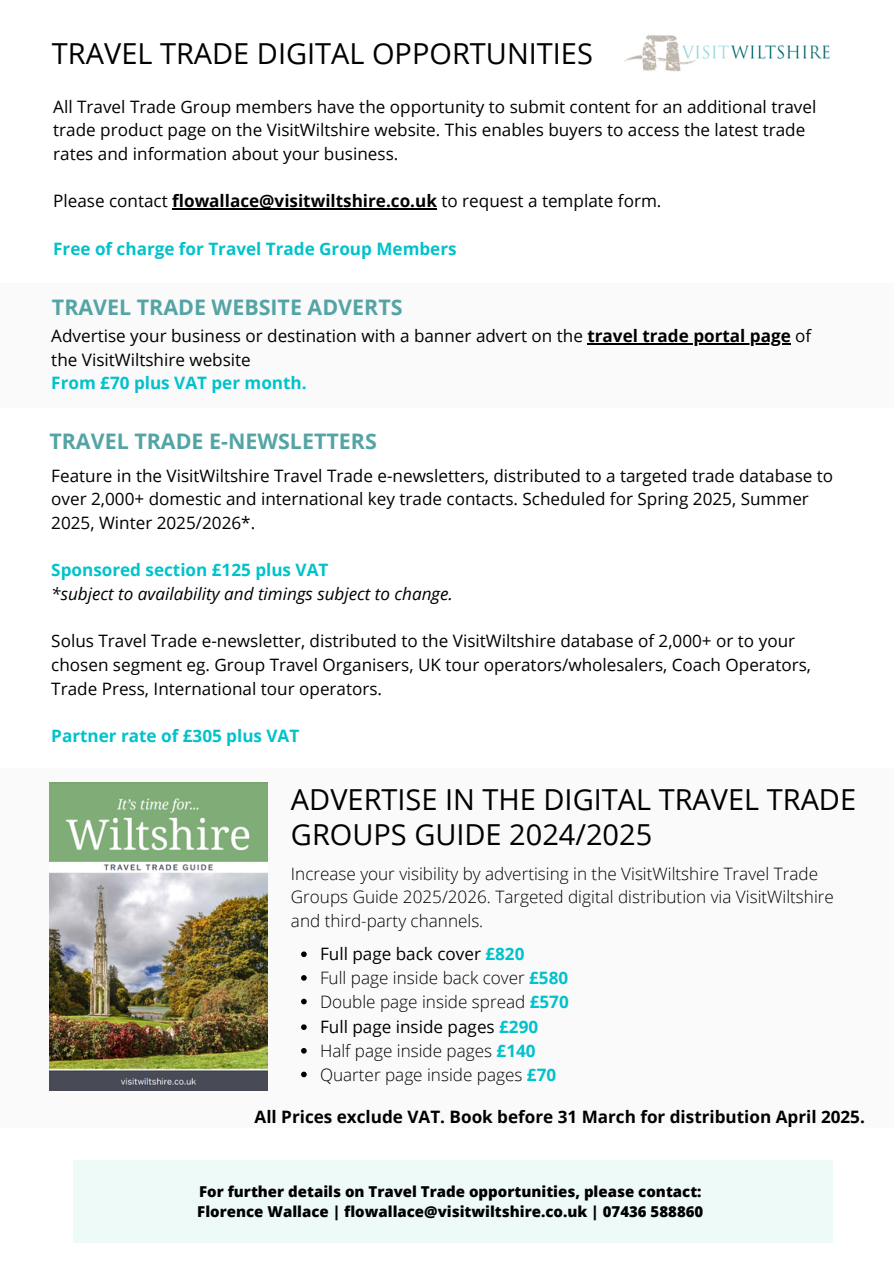
<style>
.page{position:relative;width:894px;height:1264px;background:#fff}
.page>*{position:absolute;margin:0;border:0;box-sizing:border-box;transform-origin:0 0}
.t1{font:28.95px/34.8px "Open Sans";color:#000}
.t2{font:700 21.45px "Open Sans";color:#55a4a5}
.t3{font:17.1px/23.7px "Open Sans";color:#000}
.t4{font:300 17.1px/23.7px "Open Sans";color:#000}
.t5{font:italic 17.1px/23.7px "Open Sans";color:#000}
.t6{font:700 17.1px "Open Sans";color:#00c2cb}
.t7{font:700 17.1px "Open Sans";color:#000}
.t8{font:800 15px "Open Sans";color:#000}
.s1{font-weight:700}
.s2{font-weight:700;color:#00c2cb}
.s3{font-weight:700;font-style:normal;color:#00c2cb}
</style>
<div class="page">
<div style="left:73px;top:1159px;width:759px;height:83px;background:#edfaf8"></div>
<hr style="left:172px;top:208px;width:265px;height:1px;background:#000">
<div style="left:0;top:283px;width:893px;height:124px;background:#fafafa"></div>
<hr style="left:587px;top:343px;width:203px;height:1px;background:#000">
<div style="left:0;top:768px;width:893px;height:359px;background:#fafafa"></div>
<svg style="left:301px;top:951px;width:5px;height:6px"></svg>
<svg style="left:301px;top:975px;width:5px;height:5px"></svg>
<svg style="left:301px;top:998px;width:5px;height:6px"></svg>
<svg style="left:301px;top:1024px;width:5px;height:5px"></svg>
<svg style="left:301px;top:1048px;width:5px;height:5px"></svg>
<svg style="left:301px;top:1071px;width:5px;height:6px"></svg>
<img style="left:49px;top:782px;width:219px;height:308px">
<img style="left:624px;top:35px;width:206px;height:37px">
<h2 class="t1" style="left:52px;top:36px;width:542px">TRAVEL TRADE DIGITAL OPPORTUNITIES</h2>
<h4 class="t3" style="left:53px;top:94px;width:764px">All Travel Trade Group members have the opportunity to submit content for an additional travel trade product page on the VisitWiltshire website. This enables buyers to access the latest trade rates and information about your business.</h4>
<h4 class="t3" style="left:53px;top:189px;width:609px">Please contact <span class="s1">flowallace@visitwiltshire.co.uk</span> to request a template form.</h4>
<h3 class="t6" style="left:53px;top:236px;width:405px">Free of charge for Travel Trade Group Members</h3>
<h4 class="t2" style="left:52px;top:292px;width:352px">TRAVEL TRADE WEBSITE ADVERTS</h4>
<h2 class="t3" style="left:51px;top:323px;width:761px">Advertise your business or destination with a banner advert on the <span class="s1">travel trade portal page</span> of</h2>
<h4 class="t3" style="left:51px;top:347px;width:257px">the VisitWiltshire website<br><span class="s2">From £70 plus VAT per month.</span></h4>
<h4 class="t2" style="left:49px;top:426px;width:329px">TRAVEL TRADE E-NEWSLETTERS</h4>
<h4 class="t3" style="left:51px;top:463px;width:783px">Feature in the VisitWiltshire Travel Trade e-newsletters, distributed to a targeted trade database to over 2,000+ domestic and international key trade contacts. Scheduled for Spring 2025, Summer<br>2025, Winter 2025/2026*.</h4>
<h3 class="t5" style="left:51px;top:558px;width:403px"><span class="s3">Sponsored section £125 plus VAT<br></span>*subject to availability and timings subject to change.</h3>
<p class="t3" style="left:51px;top:628px;width:761px">Solus Travel Trade e-newsletter, distributed to the VisitWiltshire database of 2,000+ or to your chosen segment eg. Group Travel Organisers, UK tour operators/wholesalers, Coach Operators,<br>Trade Press, International tour operators.</p>
<h1 class="t6" style="left:51px;top:723px;width:249px">Partner rate of £305 plus VAT</h1>
<p class="t1" style="left:291px;top:781px;width:566px">ADVERTISE IN THE DIGITAL TRAVEL TRADE<br>GROUPS GUIDE 2024/2025</p>
<h4 class="t4" style="left:291px;top:861px;width:544px">Increase your visibility by advertising in the VisitWiltshire Travel Trade<br>Groups Guide 2025/2026. Targeted digital distribution via VisitWiltshire and third-party channels.</h4>
<p class="t3" style="left:320px;top:942px;width:206px">Full page back cover <span class="s2">£820</span></p>
<p class="t4" style="left:320px;top:965px;width:250px">Full page inside back cover <span class="s2">£580</span></p>
<p class="t4" style="left:320px;top:989px;width:250px">Double page inside spread <span class="s2">£570</span></p>
<p class="t3" style="left:320px;top:1014px;width:220px">Full page inside pages <span class="s2">£290</span></p>
<p class="t4" style="left:320px;top:1038px;width:217px">Half page inside pages <span class="s2">£140</span></p>
<h3 class="t4" style="left:320px;top:1062px;width:237px">Quarter page inside pages <span class="s2">£70</span></h3>
<p class="t7" style="left:254px;top:1104px;width:611px">All Prices exclude VAT. Book before 31 March for distribution April 2025.</p>
<p class="t8" style="left:199px;top:1180px;width:504px">For further details on Travel Trade opportunities, please contact:</p>
<h1 class="t8" style="left:197px;top:1200px;width:507px">Florence Wallace | flowallace@visitwiltshire.co.uk | 07436 588860</h1>
</div>
